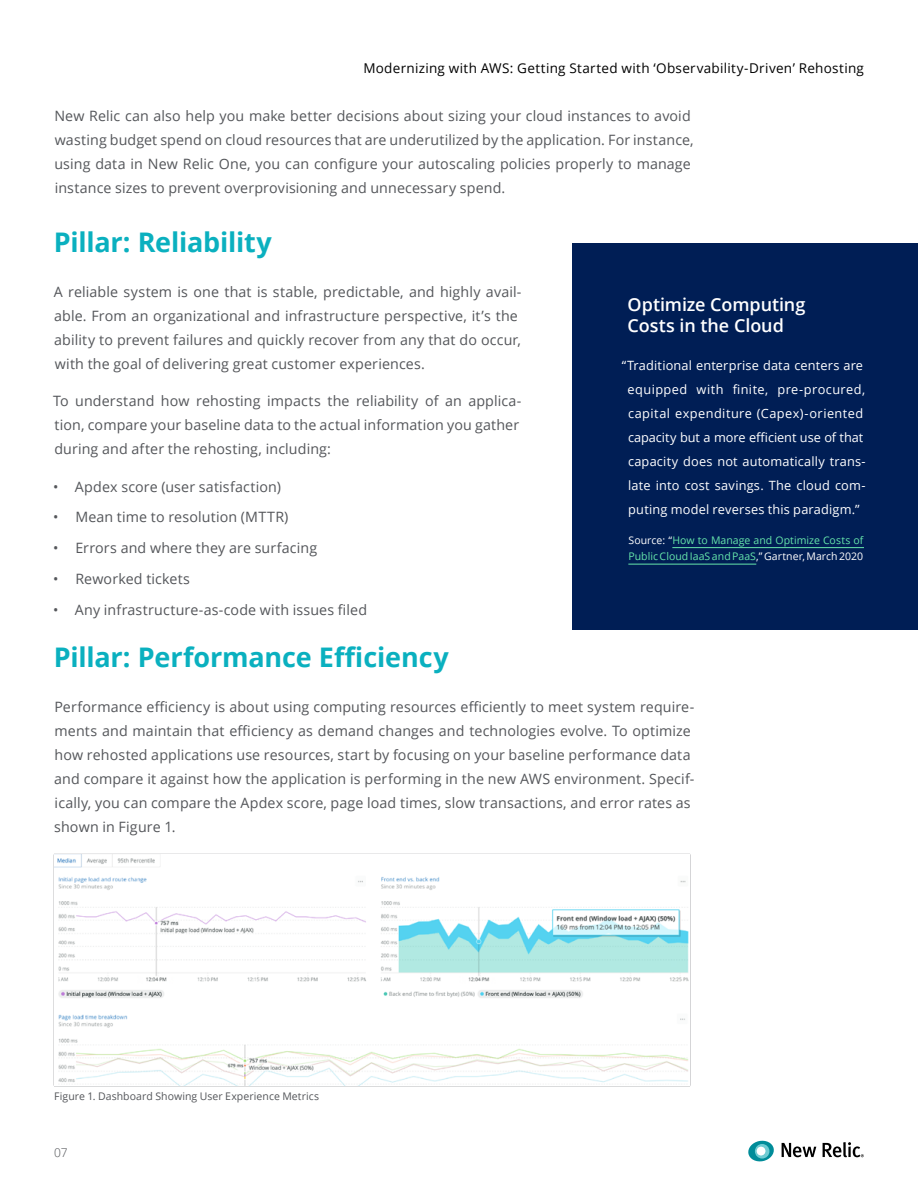
<style>
.page{position:relative;width:918px;height:1188px;background:#fff}
.page>*{position:absolute;margin:0;border:0;box-sizing:border-box;transform-origin:0 0}
.Header_1{font:700 27px "Open Sans";letter-spacing:-.01em;color:#0ab0bf}
.Callout{font:600 18px/21.6px "Open Sans";letter-spacing:-.005em;color:#fff}
.Body_Copy{font:14.25px/24px "Open Sans";letter-spacing:.01em;color:#54565a}
.Body_Copy__last_par{font:14.25px/24px "Open Sans";letter-spacing:.01em;color:#54565a}
.t1{font:13.5px "Open Sans";letter-spacing:.02em;color:#000}
.Callout_body{font:12.75px/24px "Open Sans";letter-spacing:.015em;color:#fff;text-align:center}
.t2{font:300 12px "Open Sans";color:#54565a}
.Descriptor{font:10.5px/16.5px "Open Sans";letter-spacing:.005em;color:#66e6ab}
.Descriptor-2{font:10.5px "Open Sans";letter-spacing:.005em;color:#54565a}
.s1{color:#fff}
</style>
<div class="page">
<svg style="left:782px;top:1143px;width:34px;height:14px"></svg>
<svg style="left:823px;top:1142px;width:41px;height:15px"></svg>
<svg style="left:748px;top:1141px;width:26px;height:20px"></svg>
<hr style="left:690px;top:854px;width:1px;height:232px;background:#939598">
<hr style="left:54px;top:1086px;width:636px;height:1px;background:#939598">
<img style="left:54px;top:854px;width:635px;height:232px">
<div style="left:572px;top:243px;width:346px;height:386px;background:#001e55"></div>
<hr style="left:672px;top:547px;width:192px;height:1px;background:#66e6ab">
<hr style="left:628px;top:564px;width:128px;height:1px;background:#66e6ab">
<p class="t1" style="left:363px;top:58px;width:502px">Modernizing with AWS: Getting Started with ‘Observability-Driven’ Rehosting</p>
<p class="Body_Copy__last_par" style="left:54px;top:104px;width:641px">New Relic can also help you make better decisions about sizing your cloud instances to avoid wasting budget spend on cloud resources that are underutilized by the application. For instance, using data in New Relic One, you can configure your autoscaling policies properly to manage instance sizes to prevent overprovisioning and unnecessary spend.</p>
<p class="Header_1" style="left:54px;top:224px;width:220px">Pillar: Reliability</p>
<p class="Body_Copy" style="left:54px;top:279px;width:469px">A reliable system is one that is stable, predictable, and highly avail&shy;able. From an organizational and infrastructure perspective, it’s the ability to prevent failures and quickly recover from any that do occur, with the goal of delivering great customer experiences.</p>
<p class="Body_Copy" style="left:53px;top:389px;width:470px">To understand how rehosting impacts the reliability of an applica&shy;tion, compare your baseline data to the actual information you gather during and after the rehosting, including:</p>
<p class="Body_Copy" style="left:53px;top:474px;width:229px">• Apdex score (user satisfaction)</p>
<p class="Body_Copy" style="left:53px;top:505px;width:237px">• Mean time to resolution (MTTR)</p>
<p class="Body_Copy" style="left:53px;top:536px;width:265px">• Errors and where they are surfacing</p>
<p class="Body_Copy" style="left:53px;top:566px;width:138px">• Reworked tickets</p>
<p class="Body_Copy" style="left:53px;top:597px;width:315px">• Any infrastructure-as-code with issues filed</p>
<p class="Header_1" style="left:54px;top:639px;width:396px">Pillar: Performance Efficiency</p>
<p class="Body_Copy" style="left:54px;top:694px;width:642px">Performance efficiency is about using computing resources efficiently to meet system require&shy;ments and maintain that efficiency as demand changes and technologies evolve. To optimize how rehosted applications use resources, start by focusing on your baseline performance data and compare it against how the application is performing in the new AWS environment. Specif&shy;ically, you can compare the Apdex score, page load times, slow transactions, and error rates as shown in Figure 1.</p>
<p class="Callout" style="left:628px;top:293px;width:179px">Optimize Computing<br>Costs in the Cloud</p>
<p class="Callout_body" style="left:622px;top:353px;width:245px">“Traditional enterprise data centers are equipped with finite, pre-procured, capital expenditure (Capex)-oriented capacity but a more efficient use of that capacity does not automatically trans&shy;late into cost savings. The cloud com&shy;puting model reverses this paradigm.”</p>
<p class="Descriptor" style="left:628px;top:532px;width:237px"><span class="s1">Source: “</span>How to Manage and Optimize Costs of<br>Public Cloud IaaS and PaaS<span class="s1">,” Gartner, March 2020</span></p>
<p class="Descriptor-2" style="left:54px;top:1089px;width:266px">Figure 1. Dashboard Showing User Experience Metrics</p>
<p class="t2" style="left:54px;top:1144px;width:15px">07</p>
</div>
